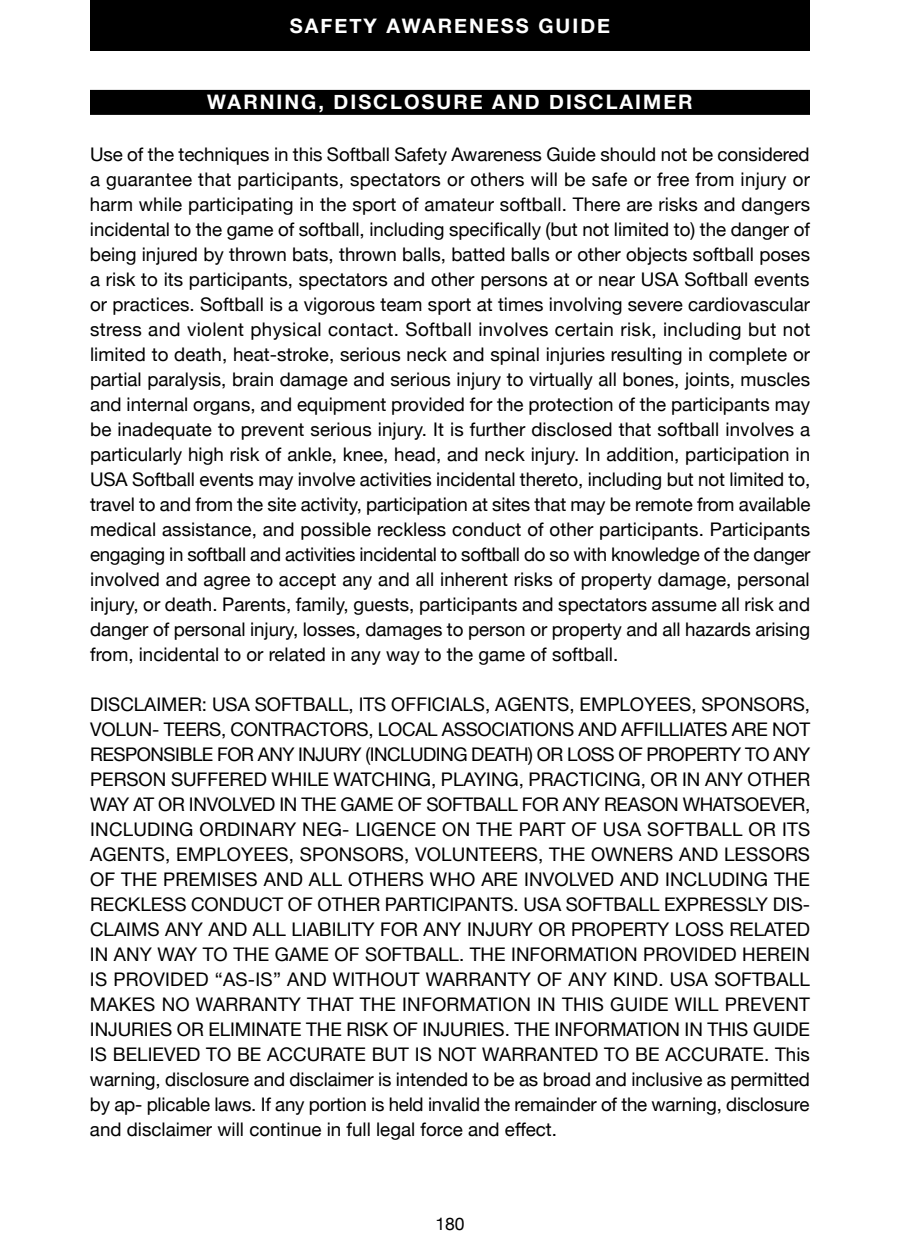
<style>
.page{position:relative;width:900px;height:1260px;background:#fff}
.page>*{position:absolute;margin:0;border:0;box-sizing:border-box;transform-origin:0 0}
.t1{font:700 20px "Helvetica Neue";letter-spacing:.1em;color:#fff}
.t2{font:18.75px/25px "Helvetica Neue";color:#000;text-align:justify}
.t3{font:17.5px "Helvetica Neue";color:#000}
</style>
<div class="page">
<div style="left:90px;top:90px;width:720px;height:25px;background:#000"></div>
<div style="left:90px;top:0;width:720px;height:50px;background:#000"></div>
<p class="t1" style="left:290px;top:10px;width:322px">SAFETY AWARENESS GUIDE</p>
<p class="t1" style="left:207px;top:87px;width:487px">WARNING, DISCLOSURE AND DISCLAIMER</p>
<p class="t2" style="left:90px;top:143px;width:722px">Use of the techniques in this Softball Safety Awareness Guide should not be considered a guarantee that participants, spectators or others will be safe or free from injury or harm while participating in the sport of amateur softball. There are risks and dangers incidental to the game of softball, including specifically (but not limited to) the danger of being injured by thrown bats, thrown balls, batted balls or other objects softball poses a risk to its participants, spectators and other persons at or near USA Softball events or practices. Softball is a vigorous team sport at times involving severe cardiovascular stress and violent physical contact. Softball involves certain risk, including but not limited to death, heat-stroke, serious neck and spinal injuries resulting in complete or partial paralysis, brain damage and serious injury to virtually all bones, joints, muscles and internal organs, and equipment provided for the protection of the participants may be inadequate to prevent serious injury. It is further disclosed that softball involves a particularly high risk of ankle, knee, head, and neck injury. In addition, participation in USA Softball events may involve activities incidental thereto, including but not limited to, travel to and from the site activity, participation at sites that may be remote from available medical assistance, and possible reckless conduct of other participants. Participants engaging in softball and activities incidental to softball do so with knowledge of the danger involved and agree to accept any and all inherent risks of property damage, personal injury, or death. Parents, family, guests, participants and spectators assume all risk and danger of personal injury, losses, damages to person or property and all hazards arising from, incidental to or related in any way to the game of softball.</p>
<p class="t2" style="left:90px;top:693px;width:722px">DISCLAIMER: USA SOFTBALL, ITS OFFICIALS, AGENTS, EMPLOYEES, SPONSORS, VOLUN- TEERS, CONTRACTORS, LOCAL ASSOCIATIONS AND AFFILLIATES ARE NOT RESPONSIBLE FOR ANY INJURY (INCLUDING DEATH) OR LOSS OF PROPERTY TO ANY PERSON SUFFERED WHILE WATCHING, PLAYING, PRACTICING, OR IN ANY OTHER WAY AT OR INVOLVED IN THE GAME OF SOFTBALL FOR ANY REASON WHATSOEVER, INCLUDING ORDINARY NEG- LIGENCE ON THE PART OF USA SOFTBALL OR ITS AGENTS, EMPLOYEES, SPONSORS, VOLUNTEERS, THE OWNERS AND LESSORS OF THE PREMISES AND ALL OTHERS WHO ARE INVOLVED AND INCLUDING THE RECKLESS CONDUCT OF OTHER PARTICIPANTS. USA SOFTBALL EXPRESSLY DIS-CLAIMS ANY AND ALL LIABILITY FOR ANY INJURY OR PROPERTY LOSS RELATED IN ANY WAY TO THE GAME OF SOFTBALL. THE INFORMATION PROVIDED HEREIN IS PROVIDED “AS-IS” AND WITHOUT WARRANTY OF ANY KIND. USA SOFTBALL MAKES NO WARRANTY THAT THE INFORMATION IN THIS GUIDE WILL PREVENT INJURIES OR ELIMINATE THE RISK OF INJURIES. THE INFORMATION IN THIS GUIDE IS BELIEVED TO BE ACCURATE BUT IS NOT WARRANTED TO BE ACCURATE. This warning, disclosure and disclaimer is intended to be as broad and inclusive as permitted by ap- plicable laws. If any portion is held invalid the remainder of the warning, disclosure and disclaimer will continue in full legal force and effect.</p>
<p class="t3" style="left:435px;top:1211px;width:31px">180</p>
</div>
